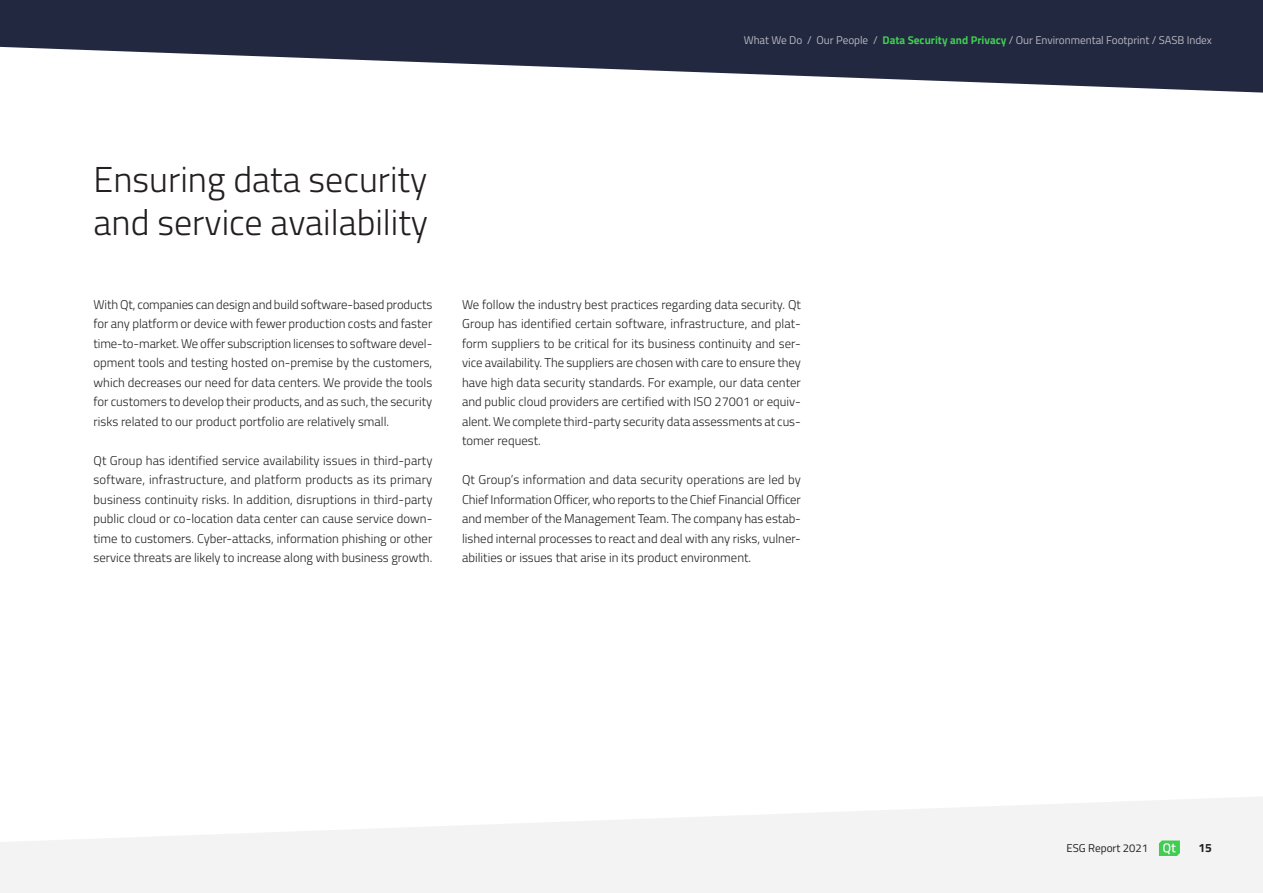
<style>
.page{position:relative;width:1263px;height:893px;background:#fff}
.page>*{position:absolute;margin:0;border:0;box-sizing:border-box;transform-origin:0 0}
.t1{font:300 36px/43.2px "Titillium Web";color:#231f20}
.t2{font:300 12.75px/19.5px "Titillium Web";color:#231f20;text-align:justify}
.t3{font:700 12px "Titillium Web";color:#231f20}
.t4{font:11.25px "Titillium Web";letter-spacing:-.005em;color:#b5b7bf}
.t5{font:11.25px "Titillium Web";color:#231f20}
.s1{font-weight:700;color:#41cd52}
</style>
<div class="page">
<svg style="left:0;top:797px;width:1263px;height:96px;fill:#f3f3f4"></svg>
<svg style="left:0;top:0;width:1263px;height:93px;fill:#222840"></svg>
<svg style="left:1159px;top:840px;width:21px;height:16px"></svg>
<p class="t4" style="left:744px;top:32px;width:470px">What We Do / Our People / <span class="s1">Data Security and Privacy</span> / Our Environmental Footprint / SASB Index</p>
<h1 class="t1" style="left:94px;top:156px;width:336px">Ensuring data security and service availability</h1>
<p class="t2" style="left:94px;top:294px;width:340px">With Qt, companies can design and build software-based products for any platform or device with fewer production costs and faster time-to-market. We offer subscription licenses to software devel&shy;opment tools and testing hosted on-premise by the customers, which decreases our need for data centers. We provide the tools for customers to develop their products, and as such, the security risks related to our product portfolio are relatively small.</p>
<p class="t2" style="left:94px;top:450px;width:340px">Qt Group has identified service availability issues in third-party software, infrastructure, and platform products as its primary business continuity risks. In addition, disruptions in third-party public cloud or co-location data center can cause service down&shy;time to customers. Cyber-attacks, information phishing or other service threats are likely to increase along with business growth.</p>
<p class="t2" style="left:462px;top:294px;width:340px">We follow the industry best practices regarding data security. Qt Group has identified certain software, infrastructure, and plat&shy;form suppliers to be critical for its business continuity and ser&shy;vice availability. The suppliers are chosen with care to ensure they have high data security standards. For example, our data center and public cloud providers are certified with ISO 27001 or equiv&shy;alent. We complete third-party security data assessments at cus&shy;tomer request.</p>
<p class="t2" style="left:462px;top:469px;width:340px">Qt Group’s information and data security operations are led by Chief Information Officer, who reports to the Chief Financial Officer and member of the Management Team. The company has estab&shy;lished internal processes to react and deal with any risks, vulner&shy;abilities or issues that arise in its product environment.</p>
<p class="t5" style="left:1066px;top:839px;width:83px">ESG Report 2021</p>
<p class="t3" style="left:1198px;top:839px;width:15px">15</p>
</div>
